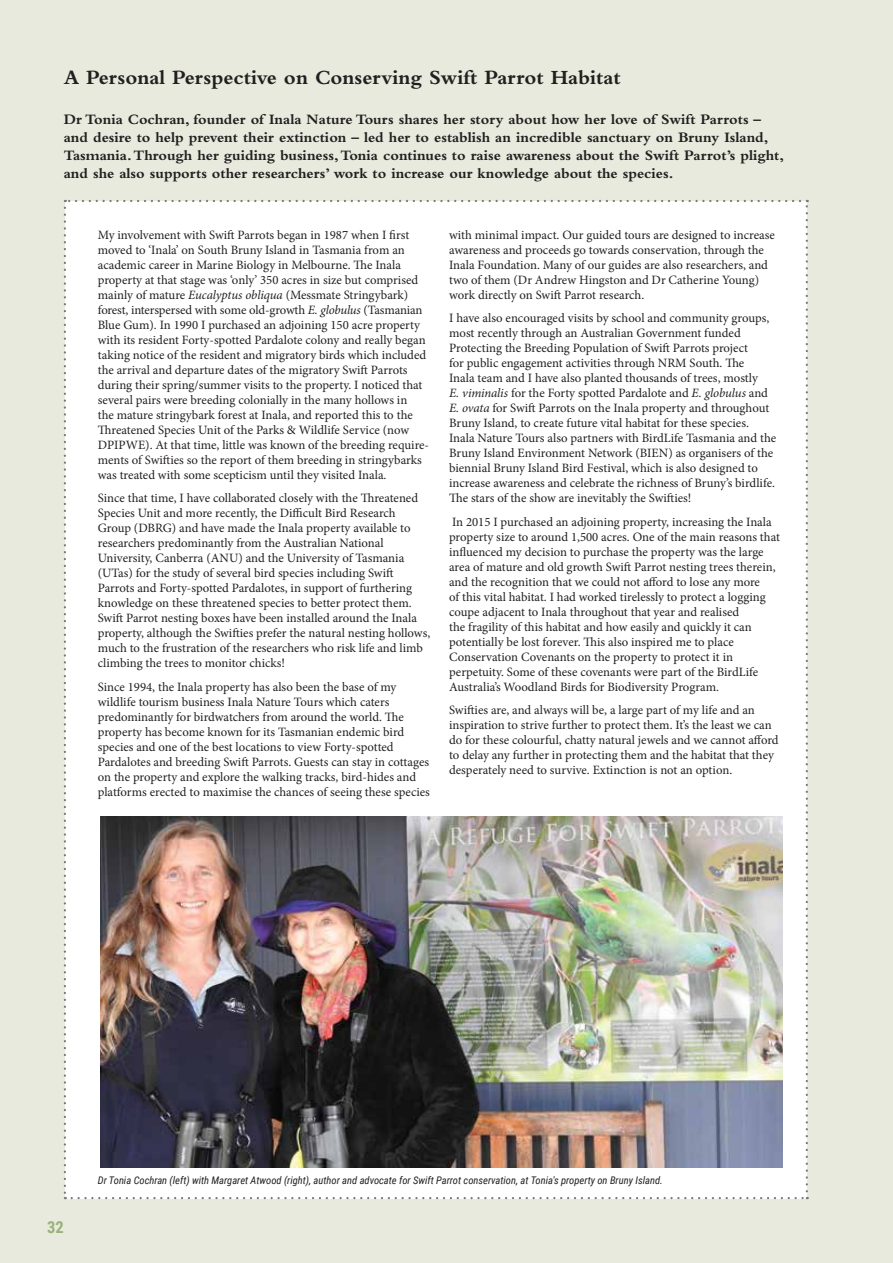
<style>
.page{position:relative;width:893px;height:1263px;background:#e7eadd}
.page>*{position:absolute;margin:0;border:0;box-sizing:border-box;transform-origin:0 0}
.t1{font:700 21px "Bembo Std";color:#231f20}
.t2{font:700 16.5px "Roboto Condensed";color:#99b27d}
.t3{font:700 15px/18px "Bembo Std";color:#231f20}
.t4{font:12.75px/15px "Minion Pro";letter-spacing:-.005em;color:#231f20}
.t5{font:italic 10.5px "Roboto Condensed";color:#231f20}
.s1{font-style:italic}
</style>
<div class="page">
<div style="left:65px;top:201px;width:742px;height:997px;background:#fff"></div>
<svg style="left:64px;top:208px;width:2px;height:991px"></svg>
<svg style="left:72px;top:1197px;width:736px;height:2px"></svg>
<svg style="left:806px;top:200px;width:2px;height:991px"></svg>
<svg style="left:65px;top:200px;width:735px;height:2px"></svg>
<img style="left:100px;top:816px;width:682px;height:351px">
<h1 class="t1" style="left:64px;top:66px;width:558px">A Personal Perspective on Conserving Swift Parrot Habitat</h1>
<p class="t3" style="left:64px;top:110px;width:722px">Dr Tonia Cochran, founder of Inala Nature Tours shares her story about how her love of Swift Parrots – and desire to help prevent their extinction – led her to establish an incredible sanctuary on Bruny Island, Tasmania. Through her guiding business, Tonia continues to raise awareness about the Swift Parrot’s plight, and she also supports other researchers’ work to increase our knowledge about the species.</p>
<p class="t4" style="left:98px;top:227px;width:333px">My involvement with Swift Parrots began in 1987 when I first moved to ‘Inala’ on South Bruny Island in Tasmania from an academic career in Marine Biology in Melbourne. The Inala property at that stage was ‘only’ 350 acres in size but comprised mainly of mature <span class="s1">Eucalyptus obliqua</span> (Messmate Stringybark) forest, interspersed with some old-growth <span class="s1">E. globulus</span> (Tasmanian Blue Gum). In 1990 I purchased an adjoining 150 acre property with its resident Forty-spotted Pardalote colony and really began taking notice of the resident and migratory birds which included the arrival and departure dates of the migratory Swift Parrots during their spring/summer visits to the property. I noticed that several pairs were breeding colonially in the many hollows in<br>the mature stringybark forest at Inala, and reported this to the Threatened Species Unit of the Parks &amp; Wildlife Service (now DPIPWE). At that time, little was known of the breeding require&shy;ments of Swifties so the report of them breeding in stringybarks was treated with some scepticism until they visited Inala.</p>
<p class="t4" style="left:98px;top:491px;width:334px">Since that time, I have collaborated closely with the Threatened Species Unit and more recently, the Difficult Bird Research Group (DBRG) and have made the Inala property available to researchers predominantly from the Australian National University, Canberra (ANU) and the University of Tasmania (UTas) for the study of several bird species including Swift Parrots and Forty-spotted Pardalotes, in support of furthering knowledge on these threatened species to better protect them.<br>Swift Parrot nesting boxes have been installed around the Inala property, although the Swifties prefer the natural nesting hollows, much to the frustration of the researchers who risk life and limb climbing the trees to monitor chicks!</p>
<p class="t4" style="left:98px;top:679px;width:334px">Since 1994, the Inala property has also been the base of my wildlife tourism business Inala Nature Tours which caters predominantly for birdwatchers from around the world. The property has become known for its Tasmanian endemic bird species and one of the best locations to view Forty-spotted Pardalotes and breeding Swift Parrots. Guests can stay in cottages on the property and explore the walking tracks, bird-hides and platforms erected to maximise the chances of seeing these species</p>
<p class="t4" style="left:449px;top:227px;width:327px">with minimal impact. Our guided tours are designed to increase awareness and proceeds go towards conservation, through the Inala Foundation. Many of our guides are also researchers, and two of them (Dr Andrew Hingston and Dr Catherine Young) work directly on Swift Parrot research.</p>
<p class="t4" style="left:449px;top:311px;width:329px">I have also encouraged visits by school and community groups, most recently through an Australian Government funded Protecting the Breeding Population of Swift Parrots project<br>for public engagement activities through NRM South. The<br>Inala team and I have also planted thousands of trees, mostly<br><span class="s1">E. viminalis</span> for the Forty spotted Pardalote and <span class="s1">E. globulus</span> and <span class="s1">E. ovata</span> for Swift Parrots on the Inala property and throughout Bruny Island, to create future vital habitat for these species.<br>Inala Nature Tours also partners with BirdLife Tasmania and the Bruny Island Environment Network (BIEN) as organisers of the biennial Bruny Island Bird Festival, which is also designed to increase awareness and celebrate the richness of Bruny’s birdlife.<br>The stars of the show are inevitably the Swifties!</p>
<p class="t4" style="left:449px;top:514px;width:332px">In 2015 I purchased an adjoining property, increasing the Inala property size to around 1,500 acres. One of the main reasons that influenced my decision to purchase the property was the large area of mature and old growth Swift Parrot nesting trees therein, and the recognition that we could not afford to lose any more<br>of this vital habitat. I had worked tirelessly to protect a logging coupe adjacent to Inala throughout that year and realised<br>the fragility of this habitat and how easily and quickly it can potentially be lost forever. This also inspired me to place Conservation Covenants on the property to protect it in perpetuity. Some of these covenants were part of the BirdLife Australia’s Woodland Birds for Biodiversity Program.</p>
<p class="t4" style="left:449px;top:702px;width:331px">Swifties are, and always will be, a large part of my life and an inspiration to strive further to protect them. It’s the least we can do for these colourful, chatty natural jewels and we cannot afford to delay any further in protecting them and the habitat that they desperately need to survive. Extinction is not an option.</p>
<p class="t2" style="left:47px;top:1215px;width:18px">32</p>
<p class="t5" style="left:98px;top:1172px;width:566px">Dr Tonia Cochran (left) with Margaret Atwood (right), author and advocate for Swift Parrot conservation, at Tonia's property on Bruny Island.</p>
</div>
